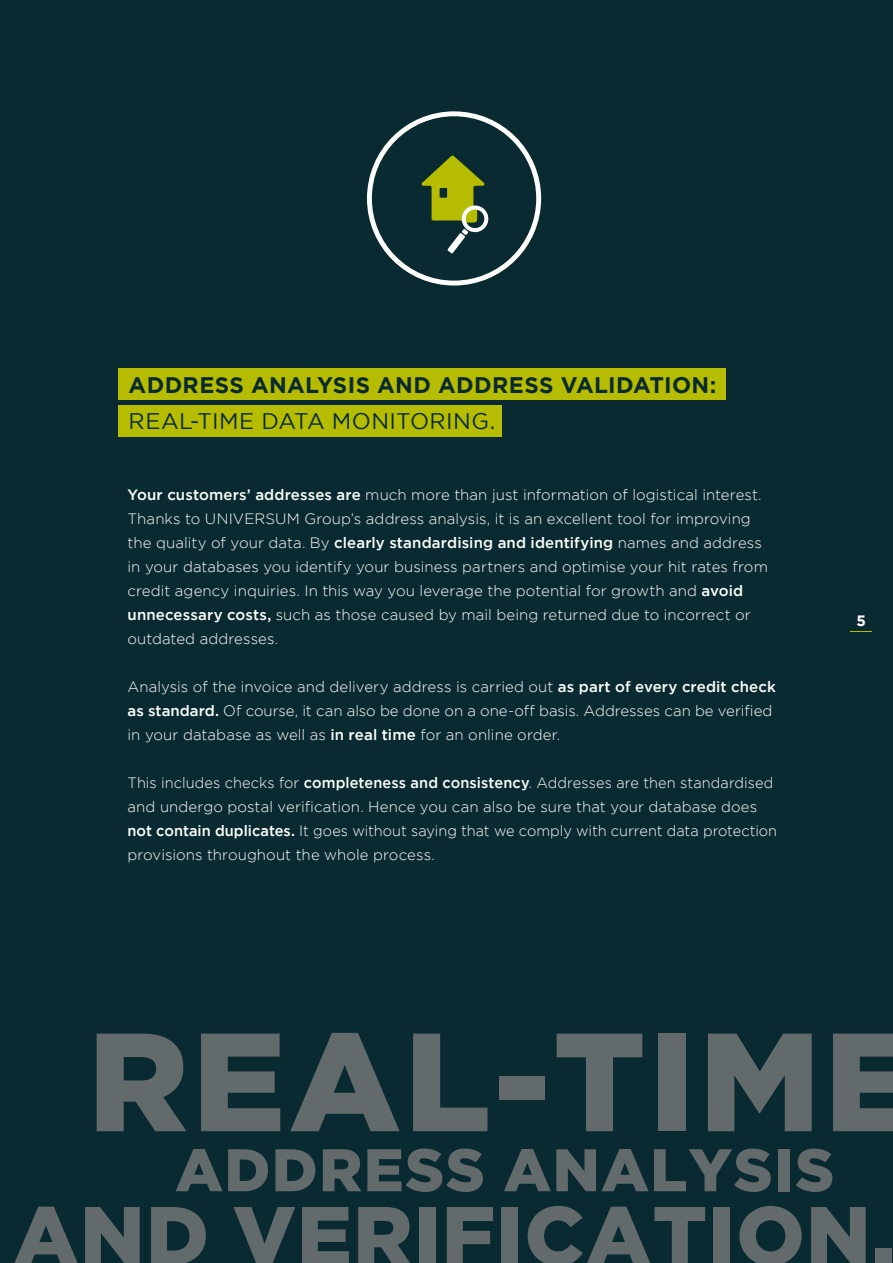
<style>
.page{position:relative;width:893px;height:1263px;background:#092a30}
.page>*{position:absolute;margin:0;border:0;box-sizing:border-box;transform-origin:0 0}
.t1{font:900 139.5px "Gotham";letter-spacing:.03em;color:#636a6c}
.t2{font:900 82.5px "Gotham";letter-spacing:.015em;color:#636a6c}
.t3{font:900 60px "Gotham";letter-spacing:.025em;color:#636a6c}
.t4{font:700 22.5px "Gotham";letter-spacing:.015em;color:#092a30}
.t5{font:22.5px "Gotham";letter-spacing:.015em;color:#092a30}
.t6{font:300 15px/24px "Gotham";letter-spacing:.005em;color:#fff}
.t7{font:700 15px "Gotham";color:#fff}
.s1{font-weight:500}
</style>
<div class="page">
<div style="left:118px;top:368px;width:608px;height:32px;background:#b6bd00"></div>
<div style="left:118px;top:405px;width:384px;height:32px;background:#b6bd00"></div>
<div style="left:367px;top:111px;width:174px;height:174px;border:5px solid #fff;border-radius:50%"></div>
<svg style="left:422px;top:155px;width:67px;height:98px"></svg>
<svg style="left:850px;top:631px;width:22px;height:1px"></svg>
<h3 class="t4" style="left:129px;top:372px;width:589px">ADDRESS ANALYSIS AND ADDRESS VALIDATION:</h3>
<h3 class="t5" style="left:129px;top:408px;width:368px">REAL-TIME DATA MONITORING.</h3>
<p class="t6" style="left:128px;top:482px;width:642px"><span class="s1">Your customers’ addresses are</span> much more than just information of logistical interest.<br>Thanks to UNIVERSUM Group’s address analysis, it is an excellent tool for improving the quality of your data. By <span class="s1">clearly standardising and identifying</span> names and address in your databases you identify your business partners and optimise your hit rates from credit agency inquiries. In this way you leverage the potential for growth and <span class="s1">avoid unnecessary costs,</span> such as those caused by mail being returned due to incorrect or outdated addresses.</p>
<p class="t6" style="left:128px;top:674px;width:650px">Analysis of the invoice and delivery address is carried out <span class="s1">as part of every credit check as standard.</span> Of course, it can also be done on a one-off basis. Addresses can be verified in your database as well as <span class="s1">in real time</span> for an online order.</p>
<p class="t6" style="left:128px;top:770px;width:651px">This includes checks for <span class="s1">completeness and consistency</span>. Addresses are then standardised and undergo postal verification. Hence you can also be sure that your database does <span class="s1">not contain duplicates.</span> It goes without saying that we comply with current data protection provisions throughout the whole process.</p>
<p class="t7" style="left:856px;top:612px;width:11px">5</p>
<h1 class="t1" style="left:88px;top:1001px;width:831px">REAL-TIME</h1>
<h3 class="t3" style="left:175px;top:1135px;width:660px">ADDRESS ANALYSIS</h3>
<h2 class="t2" style="left:13px;top:1188px;width:883px">AND VERIFICATION.</h2>
</div>
